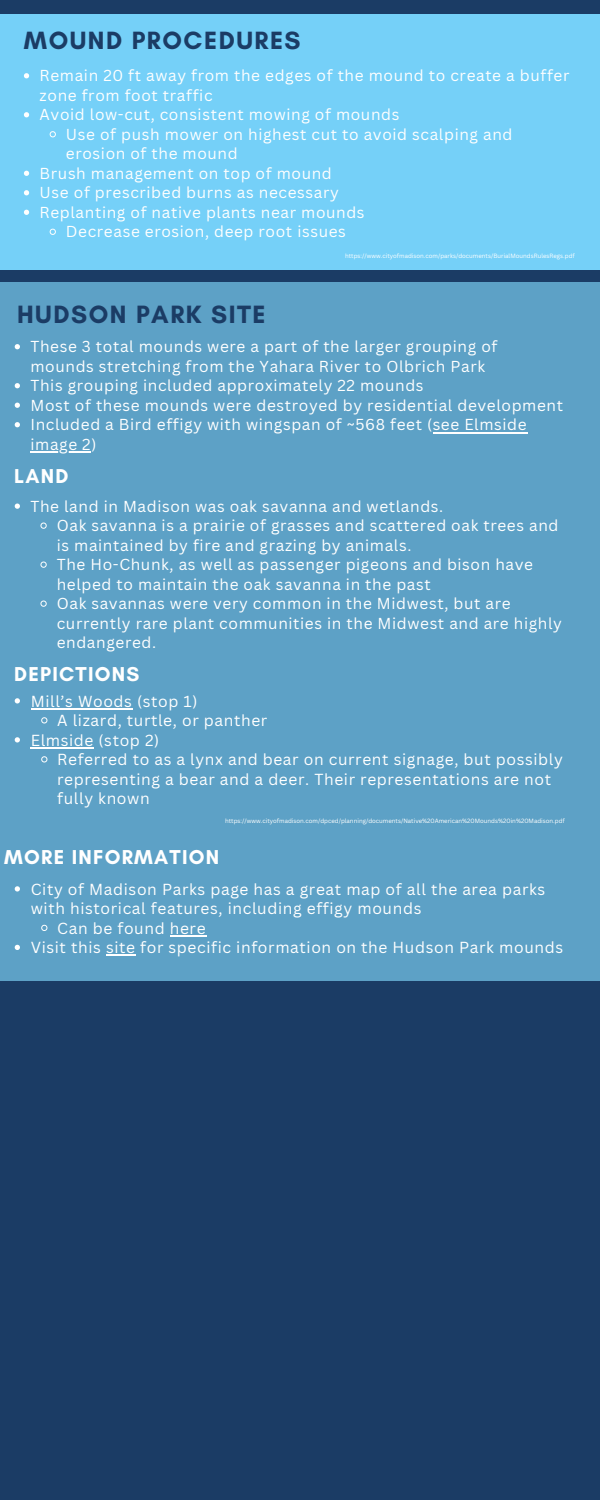
<style>
.page{position:relative;width:600px;height:1500px;background:#1b3c65}
.page>*{position:absolute;margin:0;border:0;box-sizing:border-box;transform-origin:0 0}
.t1{font:700 25.5px "Glacial Indifference";letter-spacing:.06em;color:#1b3c65}
.t2{font:700 20.5px "Glacial Indifference";letter-spacing:.06em;color:#fff}
.t3{font:15.6px/19.5px "Canva Sans";letter-spacing:.04em;color:#fff}
.t4{font:15.5px/19.5px "Canva Sans";letter-spacing:.04em;color:#fff}
.t5{font:6px "Canva Sans";color:#fff}
</style>
<div class="page">
<div style="left:0;top:14px;width:600px;height:256px;background:#75d0f8"></div>
<div style="left:0;top:282px;width:600px;height:699px;background:#5da1c6"></div>
<svg style="left:24px;top:73px;width:5px;height:5px"></svg>
<svg style="left:24px;top:112px;width:5px;height:5px"></svg>
<svg style="left:49px;top:131px;width:7px;height:7px"></svg>
<svg style="left:24px;top:171px;width:5px;height:5px"></svg>
<svg style="left:24px;top:190px;width:5px;height:5px"></svg>
<svg style="left:24px;top:210px;width:5px;height:5px"></svg>
<svg style="left:49px;top:228px;width:7px;height:7px"></svg>
<svg style="left:15px;top:344px;width:5px;height:5px"></svg>
<svg style="left:15px;top:383px;width:5px;height:5px"></svg>
<svg style="left:15px;top:403px;width:5px;height:5px"></svg>
<svg style="left:15px;top:422px;width:5px;height:5px"></svg>
<hr style="left:433px;top:432px;width:94px;height:1px;background:#fff">
<hr style="left:30px;top:451px;width:61px;height:2px;background:#fff">
<svg style="left:15px;top:504px;width:5px;height:5px"></svg>
<svg style="left:40px;top:522px;width:7px;height:7px"></svg>
<svg style="left:40px;top:561px;width:7px;height:7px"></svg>
<svg style="left:40px;top:600px;width:7px;height:7px"></svg>
<svg style="left:15px;top:698px;width:5px;height:6px"></svg>
<hr style="left:31px;top:708px;width:102px;height:2px;background:#fff">
<svg style="left:41px;top:717px;width:7px;height:7px"></svg>
<svg style="left:15px;top:737px;width:5px;height:5px"></svg>
<hr style="left:31px;top:747px;width:63px;height:1px;background:#fff">
<svg style="left:41px;top:756px;width:7px;height:7px"></svg>
<svg style="left:15px;top:886px;width:5px;height:6px"></svg>
<svg style="left:41px;top:924px;width:7px;height:7px"></svg>
<hr style="left:170px;top:935px;width:36px;height:2px;background:#fff">
<svg style="left:15px;top:945px;width:5px;height:5px"></svg>
<hr style="left:106px;top:955px;width:30px;height:1px;background:#fff">
<p class="t1" style="left:24px;top:25px;width:278px">MOUND PROCEDURES</p>
<h1 class="t4" style="left:40px;top:66px;width:531px">Remain 20 ft away from the edges of the mound to create a buffer zone from foot traffic</h1>
<p class="t4" style="left:40px;top:105px;width:361px">Avoid low-cut, consistent mowing of mounds</p>
<p class="t4" style="left:66px;top:124px;width:448px">Use of push mower on highest cut to avoid scalping and erosion of the mound</p>
<p class="t4" style="left:40px;top:163px;width:294px">Brush management on top of mound</p>
<p class="t4" style="left:40px;top:183px;width:301px">Use of prescribed burns as necessary</p>
<p class="t4" style="left:40px;top:202px;width:327px">Replanting of native plants near mounds</p>
<p class="t4" style="left:66px;top:222px;width:282px">Decrease erosion, deep root issues</p>
<p class="t5" style="left:345px;top:251px;width:231px">https://www.cityofmadison.com/parks/documents/BurialMoundsRulesRegs.pdf</p>
<h1 class="t1" style="left:17px;top:299px;width:250px">HUDSON PARK SITE</h1>
<p class="t4" style="left:30px;top:337px;width:468px">These 3 total mounds were a part of the larger grouping of mounds stretching from the Yahara River to Olbrich Park</p>
<p class="t4" style="left:30px;top:376px;width:395px">This grouping included approximately 22 mounds</p>
<p class="t4" style="left:30px;top:395px;width:534px">Most of these mounds were destroyed by residential development</p>
<p class="t4" style="left:30px;top:415px;width:498px">Included a Bird effigy with wingspan of ~568 feet (see Elmside</p>
<h2 class="t4" style="left:30px;top:434px;width:67px">image 2)</h2>
<p class="t2" style="left:14px;top:464px;width:56px">LAND</p>
<p class="t4" style="left:30px;top:496px;width:414px">The land in Madison was oak savanna and wetlands.</p>
<p class="t4" style="left:57px;top:516px;width:503px">Oak savanna is a prairie of grasses and scattered oak trees and is maintained by fire and grazing by animals.</p>
<h2 class="t4" style="left:57px;top:555px;width:478px">The Ho-Chunk, as well as passenger pigeons and bison have helped to maintain the oak savanna in the past</h2>
<p class="t4" style="left:57px;top:594px;width:507px">Oak savannas were very common in the Midwest, but are currently rare plant communities in the Midwest and are highly endangered.</p>
<p class="t2" style="left:14px;top:662px;width:127px">DEPICTIONS</p>
<p class="t3" style="left:31px;top:691px;width:168px">Mill’s Woods (stop 1)</p>
<p class="t3" style="left:57px;top:710px;width:212px">A lizard, turtle, or panther</p>
<p class="t3" style="left:31px;top:730px;width:130px">Elmside (stop 2)</p>
<h2 class="t3" style="left:57px;top:749px;width:507px">Referred to as a lynx and bear on current signage, but possibly representing a bear and a deer. Their representations are not fully known</h2>
<p class="t5" style="left:225px;top:816px;width:341px">https://www.cityofmadison.com/dpced/planning/documents/Native%20American%20Mounds%20in%20Madison.pdf</p>
<p class="t2" style="left:4px;top:845px;width:217px">MORE INFORMATION</p>
<p class="t3" style="left:31px;top:879px;width:516px">City of Madison Parks page has a great map of all the area parks with historical features, including effigy mounds</p>
<p class="t3" style="left:31px;top:918px;width:534px;text-indent:27px">Can be found here<br>Visit this site for specific information on the Hudson Park mounds</p>
</div>
